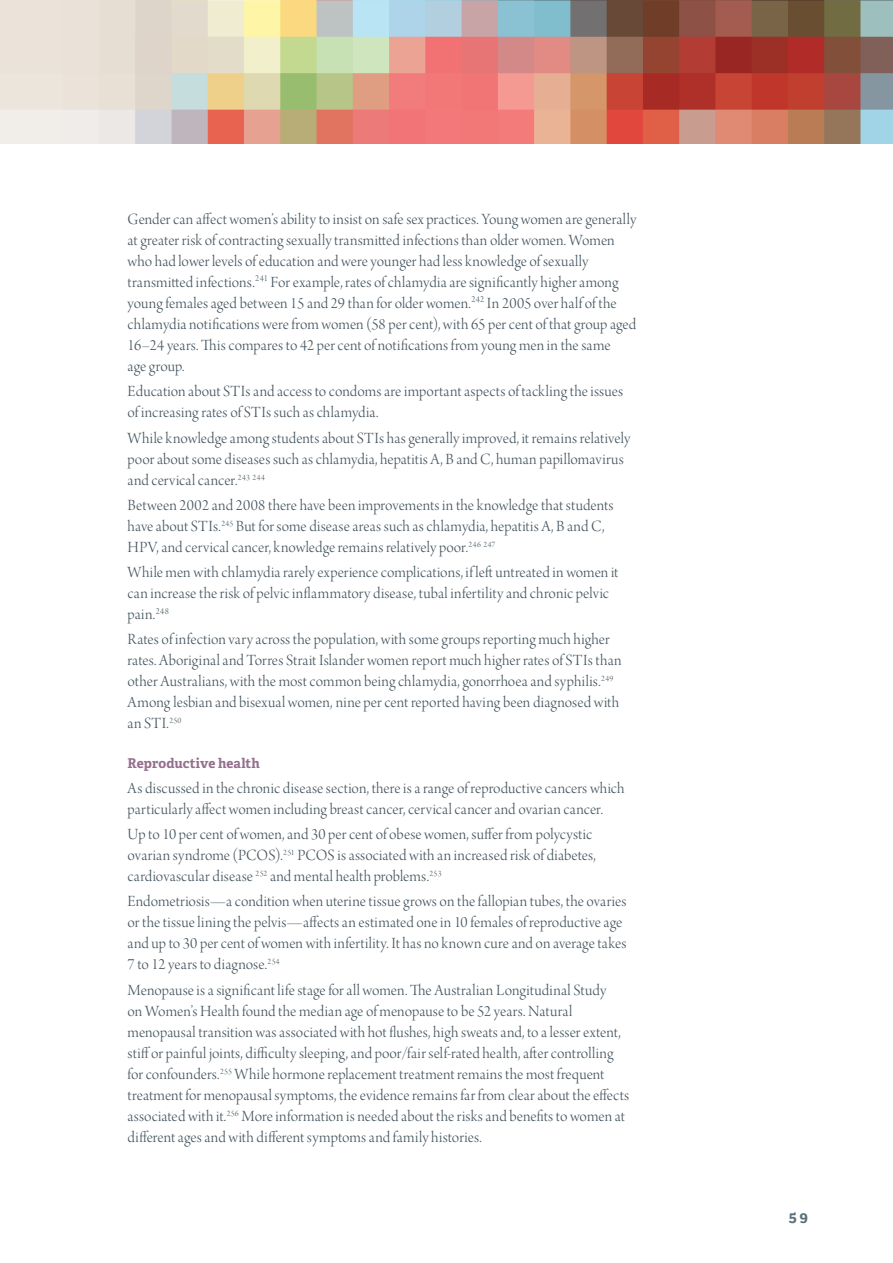
<style>
.page{position:relative;width:893px;height:1263px;background:#fff}
.page>*{position:absolute;margin:0;border:0;box-sizing:border-box;transform-origin:0 0}
.Text_body{font:16.5px/21px "Arno Pro Light Display";letter-spacing:.005em;color:#45555f}
.Text_body_last{font:16.5px/21px "Arno Pro Light Display";letter-spacing:.005em;color:#45555f}
.t1{font:700 15px "Adelle Basic";color:#5b6f7b}
.Heading_3{font:700 13.5px "Adelle Basic";letter-spacing:.005em;color:#956e8e}
</style>
<div class="page">
<svg style="left:0;top:0;width:893px;height:143px;background:#c89c8c"></svg>
<p class="Text_body" style="left:128px;top:210px;width:510px">Gender can affect women’s ability to insist on safe sex practices. Young women are generally at greater risk of contracting sexually transmitted infections than older women. Women who had lower levels of education and were younger had less knowledge of sexually transmitted infections.<sup>241</sup> For example, rates of chlamydia are significantly higher among young females aged between 15 and 29 than for older women.<sup>242</sup> In 2005 over half of the chlamydia notifications were from women (58 per cent), with 65 per cent of that group aged 16–24 years. This compares to 42 per cent of notifications from young men in the same<br>age group.</p>
<p class="Text_body" style="left:128px;top:382px;width:497px">Education about STIs and access to condoms are important aspects of tackling the issues of increasing rates of STIs such as chlamydia.</p>
<p class="Text_body" style="left:128px;top:428px;width:504px">While knowledge among students about STIs has generally improved, it remains relatively poor about some diseases such as chlamydia, hepatitis A, B and C, human papillomavirus and cervical cancer.<sup>243</sup> <sup>244</sup></p>
<p class="Text_body" style="left:128px;top:495px;width:487px">Between 2002 and 2008 there have been improvements in the knowledge that students have about STIs.<sup>245</sup> But for some disease areas such as chlamydia, hepatitis A, B and C,<br>HPV, and cervical cancer, knowledge remains relatively poor.<sup>246</sup> <sup>247</sup></p>
<p class="Text_body" style="left:128px;top:563px;width:492px">While men with chlamydia rarely experience complications, if left untreated in women it can increase the risk of pelvic inflammatory disease, tubal infertility and chronic pelvic pain.<sup>248</sup></p>
<p class="Text_body_last" style="left:128px;top:630px;width:496px">Rates of infection vary across the population, with some groups reporting much higher rates. Aboriginal and Torres Strait Islander women report much higher rates of STIs than other Australians, with the most common being chlamydia, gonorrhoea and syphilis.<sup>249<br></sup>Among lesbian and bisexual women, nine per cent reported having been diagnosed with an STI.<sup>250</sup></p>
<h3 class="Heading_3" style="left:128px;top:754px;width:134px">Reproductive health</h3>
<p class="Text_body" style="left:128px;top:778px;width:499px">As discussed in the chronic disease section, there is a range of reproductive cancers which particularly affect women including breast cancer, cervical cancer and ovarian cancer.</p>
<p class="Text_body" style="left:128px;top:825px;width:470px">Up to 10 per cent of women, and 30 per cent of obese women, suffer from polycystic ovarian syndrome (PCOS).<sup>251</sup> PCOS is associated with an increased risk of diabetes, cardiovascular disease <sup>252</sup> and mental health problems.<sup>253</sup></p>
<p class="Text_body" style="left:128px;top:892px;width:500px">Endometriosis—a condition when uterine tissue grows on the fallopian tubes, the ovaries or the tissue lining the pelvis—affects an estimated one in 10 females of reproductive age and up to 30 per cent of women with infertility. It has no known cure and on average takes 7 to 12 years to diagnose.<sup>254</sup></p>
<p class="Text_body" style="left:128px;top:980px;width:503px">Menopause is a significant life stage for all women. The Australian Longitudinal Study<br>on Women’s Health found the median age of menopause to be 52 years. Natural menopausal transition was associated with hot flushes, high sweats and, to a lesser extent, stiff or painful joints, difficulty sleeping, and poor/fair self-rated health, after controlling for confounders.<sup>255</sup> While hormone replacement treatment remains the most frequent treatment for menopausal symptoms, the evidence remains far from clear about the effects associated with it.<sup>256</sup> More information is needed about the risks and benefits to women at different ages and with different symptoms and family histories.</p>
<p class="t1" style="left:789px;top:1207px;width:21px">59</p>
</div>
